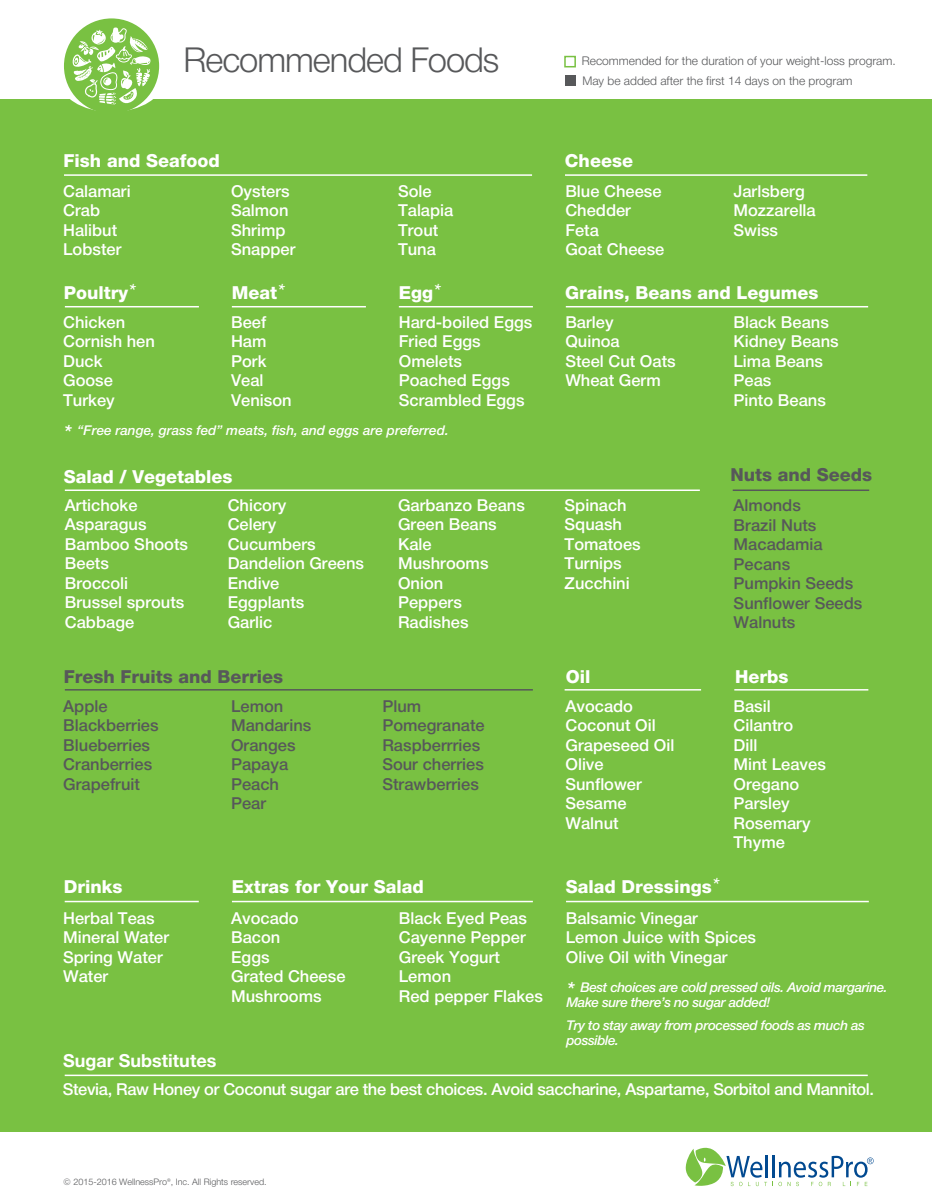
<style>
.page{position:relative;width:932px;height:1202px;background:#fff}
.page>*{position:absolute;margin:0;border:0;box-sizing:border-box;transform-origin:0 0}
.t1{font:34.5px "Helvetica 4 Light";letter-spacing:-.03em;color:#57585a}
.t2{font:18px "Helvetica 8 Heavy";color:#fff}
.t3{font:18px "Helvetica 8 Heavy";color:#57585a}
.t4{font:18px "Helvetica 7 Bold";color:#fff}
.t5{font:16.5px/19.5px "Helvetica 6 Medium";color:#fff}
.t6{font:16.5px/19.5px "Helvetica 6 Medium";color:#57585a}
.t7{font:16.5px "Helvetica 6 Medium";letter-spacing:-.02em;color:#fff}
.t8{font:13.5px/15px "Helvetica 6 Medium Italic";letter-spacing:-.03em;color:#fff}
.t9{font:13.5px "Helvetica 6 Medium Italic";color:#fff}
.t10{font:12px/20.2px "Helvetica 4 Light";color:#57585a}
.t11{font:9px "Helvetica 4 Light";color:#57585a}
.s1{font-family:"Helvetica 5 Normal Italic";font-size:21px}
.s2{font-size:21px}
</style>
<div class="page">
<div style="left:0;top:99px;width:931px;height:1032px;background:#79c142"></div>
<div style="left:58px;top:44px;width:107px;height:68px;background:#fff;border-radius:50%"></div>
<hr style="left:65px;top:489px;width:634px;height:2px;background:#fff">
<hr style="left:65px;top:689px;width:467px;height:1px;background:#57585a">
<hr style="left:732px;top:489px;width:136px;height:2px;background:#57585a">
<hr style="left:564px;top:689px;width:136px;height:1px;background:#fff">
<hr style="left:65px;top:901px;width:134px;height:1px;background:#fff">
<hr style="left:65px;top:1074px;width:802px;height:2px;background:#fff">
<hr style="left:566px;top:901px;width:302px;height:1px;background:#fff">
<hr style="left:232px;top:901px;width:300px;height:1px;background:#fff">
<hr style="left:734px;top:689px;width:134px;height:1px;background:#fff">
<hr style="left:64px;top:174px;width:468px;height:2px;background:#fff">
<hr style="left:564px;top:174px;width:303px;height:2px;background:#fff">
<hr style="left:565px;top:306px;width:302px;height:1px;background:#fff">
<hr style="left:65px;top:306px;width:134px;height:1px;background:#fff">
<hr style="left:232px;top:306px;width:134px;height:1px;background:#fff">
<hr style="left:398px;top:306px;width:134px;height:1px;background:#fff">
<div style="left:64px;top:18px;width:95px;height:96px;background:#79c142;border-radius:50%"></div>
<svg style="left:72px;top:28px;width:79px;height:79px"></svg>
<div style="left:564px;top:56px;width:11px;height:11px;border:2px solid #79c142"></div>
<div style="left:564px;top:75px;width:11px;height:11px;background:#57585a"></div>
<hr style="left:765px;top:1154px;width:2px;height:23px;background:#014990">
<hr style="left:772px;top:1154px;width:2px;height:23px;background:#014990">
<svg style="left:685px;top:1147px;width:81px;height:39px"></svg>
<svg style="left:772px;top:1155px;width:101px;height:31px"></svg>
<h1 class="t1" style="left:183px;top:41px;width:317px">Recommended Foods</h1>
<p class="t10" style="left:581px;top:51px;width:315px">Recommended for the duration of your weight-loss program.<br>May be added after the first 14 days on the program</p>
<p class="t2" style="left:64px;top:151px;width:158px">Fish and Seafood</p>
<p class="t2" style="left:564px;top:151px;width:70px">Cheese</p>
<p class="t5" style="left:63px;top:181px;width:69px">Calamari<br>Crab<br>Halibut<br>Lobster</p>
<p class="t5" style="left:231px;top:181px;width:66px">Oysters<br>Salmon<br>Shrimp<br>Snapper</p>
<p class="t5" style="left:398px;top:181px;width:57px">Sole<br>Talapia<br>Trout<br>Tuna</p>
<p class="t5" style="left:565px;top:181px;width:101px">Blue Cheese<br>Chedder<br>Feta<br>Goat Cheese</p>
<p class="t5" style="left:733px;top:181px;width:84px">Jarlsberg<br>Mozzarella<br>Swiss</p>
<p class="t2" style="left:64px;top:283px;width:73px">Poultry<span class="s1">*</span></p>
<p class="t2" style="left:232px;top:283px;width:54px">Meat<span class="s1">*</span></p>
<p class="t2" style="left:398px;top:283px;width:43px">Egg<span class="s1">*</span></p>
<p class="t2" style="left:565px;top:283px;width:255px">Grains, Beans and Legumes</p>
<p class="t5" style="left:63px;top:312px;width:93px">Chicken<br>Cornish hen<br>Duck<br>Goose<br>Turkey</p>
<p class="t5" style="left:231px;top:312px;width:62px">Beef<br>Ham<br>Pork<br>Veal<br>Venison</p>
<p class="t5" style="left:399px;top:312px;width:135px">Hard-boiled Eggs<br>Fried Eggs<br>Omelets<br>Poached Eggs<br>Scrambled Eggs</p>
<p class="t5" style="left:565px;top:312px;width:112px">Barley<br>Quinoa<br>Steel Cut Oats<br>Wheat Germ</p>
<p class="t5" style="left:733px;top:312px;width:107px">Black Beans<br>Kidney Beans<br>Lima Beans<br>Peas<br>Pinto Beans</p>
<p class="t9" style="left:64px;top:423px;width:386px"><span class="s2">*</span> “Free range, grass fed” meats, fish, and eggs are preferred.</p>
<p class="t2" style="left:64px;top:466px;width:170px">Salad / Vegetables</p>
<p class="t5" style="left:228px;top:495px;width:138px">Chicory<br>Celery<br>Cucumbers<br>Dandelion Greens<br>Endive<br>Eggplants<br>Garlic</p>
<p class="t5" style="left:564px;top:495px;width:78px">Spinach<br>Squash<br>Tomatoes<br>Turnips<br>Zucchini</p>
<p class="t5" style="left:65px;top:495px;width:125px">Artichoke<br>Asparagus<br>Bamboo Shoots<br>Beets<br>Broccoli<br>Brussel sprouts<br>Cabbage</p>
<p class="t5" style="left:398px;top:495px;width:128px">Garbanzo Beans<br>Green Beans<br>Kale<br>Mushrooms<br>Onion<br>Peppers<br>Radishes</p>
<p class="t3" style="left:730px;top:465px;width:143px">Nuts and Seeds</p>
<p class="t6" style="left:733px;top:495px;width:130px">Almonds<br>Brazil Nuts<br>Macadamia<br>Pecans<br>Pumpkin Seeds<br>Sunflower Seeds<br>Walnuts</p>
<p class="t3" style="left:64px;top:667px;width:221px">Fresh Fruits and Berries</p>
<p class="t6" style="left:63px;top:696px;width:97px">Apple<br>Blackberries<br>Blueberries<br>Cranberries<br>Grapefruit</p>
<p class="t6" style="left:231px;top:696px;width:82px">Lemon<br>Mandarins<br>Oranges<br>Papaya<br>Peach<br>Pear</p>
<p class="t6" style="left:382px;top:696px;width:104px">Plum<br>Pomegranate<br>Raspberrries<br>Sour cherries<br>Strawberries</p>
<p class="t2" style="left:565px;top:667px;width:26px">Oil</p>
<p class="t2" style="left:735px;top:667px;width:55px">Herbs</p>
<p class="t5" style="left:565px;top:696px;width:110px">Avocado<br>Coconut Oil<br>Grapeseed Oil<br>Olive<br>Sunflower<br>Sesame<br>Walnut</p>
<p class="t5" style="left:733px;top:696px;width:94px">Basil<br>Cilantro<br>Dill<br>Mint Leaves<br>Oregano<br>Parsley<br>Rosemary<br>Thyme</p>
<p class="t2" style="left:64px;top:876px;width:60px">Drinks</p>
<p class="t2" style="left:565px;top:876px;width:155px">Salad Dressings<span class="s1">*</span></p>
<p class="t2" style="left:232px;top:876px;width:193px">Extras for Your Salad</p>
<p class="t5" style="left:63px;top:908px;width:108px">Herbal Teas<br>Mineral Water<br>Spring Water<br>Water</p>
<p class="t4" style="left:63px;top:1051px;width:155px">Sugar Substitutes</p>
<p class="t5" style="left:231px;top:908px;width:116px">Avocado<br>Bacon<br>Eggs<br>Grated Cheese<br>Mushrooms</p>
<p class="t5" style="left:399px;top:908px;width:145px">Black Eyed Peas<br>Cayenne Pepper<br>Greek Yogurt<br>Lemon<br>Red pepper Flakes</p>
<p class="t5" style="left:565px;top:908px;width:192px">Balsamic Vinegar<br>Lemon Juice with Spices<br>Olive Oil with Vinegar</p>
<p class="t8" style="left:566px;top:980px;width:322px"><span class="s2">*</span> Best choices are cold pressed oils. Avoid margarine.<br>Make sure there’s no sugar added!</p>
<p class="t8" style="left:566px;top:1017px;width:300px">Try to stay away from processed foods as much as possible.</p>
<p class="t7" style="left:63px;top:1079px;width:812px">Stevia, Raw Honey or Coconut sugar are the best choices. Avoid saccharine, Aspartame, Sorbitol and Mannitol.</p>
<p class="t11" style="left:64px;top:1177px;width:204px">© 2015-2016 WellnessPro®, Inc. All Rights reserved.</p>
</div>
